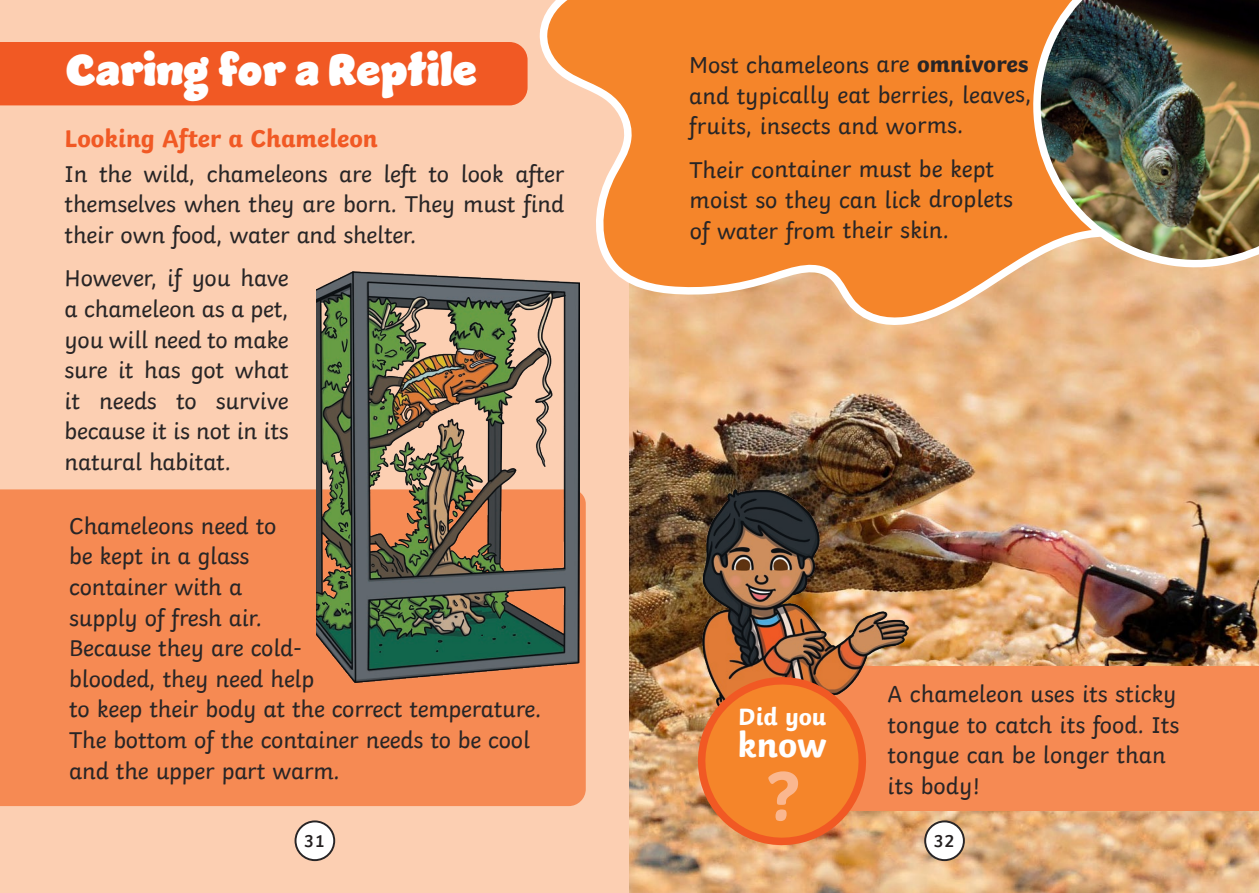
<style>
.page{position:relative;width:1259px;height:893px;background:#fff}
.page>*{position:absolute;margin:0;border:0;box-sizing:border-box;transform-origin:0 0}
.t1{font:700 72.3px "Twinkl";color:#fab78f}
.t2{font:45px "Jumble";color:#fff}
.t3{font:700 36.3px "Twinkl";color:#fff}
.Coloured_Question{font:700 25.5px "Twinkl";color:#f15924}
.t4{font:700 24.9px "Twinkl";color:#fff}
.Body_Copy_No_Baselin{font:24px/30.6px "Twinkl";letter-spacing:-.01em;color:#282526}
.t5{font:600 18px "Twinkl";color:#231f20}
.s1{font-weight:700}
</style>
<div class="page">
<div style="left:0;top:1px;width:629px;height:892px;background:#fccfb2"></div>
<div style="left:0;top:489px;width:586px;height:317px;background:#f68a53"></div>
<img style="left:629px;top:274px;width:630px;height:619px">
<img style="left:316px;top:272px;width:264px;height:410px">
<div style="left:0;top:42px;width:527px;height:63px;background:#f15924"></div>
<svg style="left:537px;top:0;width:683px;height:332px;background:#f2974d"></svg>
<img style="left:1018px;top:0;width:241px;height:274px">
<div style="left:738px;top:666px;width:521px;height:145px;background:#f68a53"></div>
<img style="left:698px;top:489px;width:210px;height:183px">
<svg style="left:693px;top:672px;width:177px;height:178px;background:#ec8338"></svg>
<div style="left:295px;top:821px;width:39px;height:39px;background:#fff;border-radius:50%"></div>
<div style="left:294px;top:820px;width:41px;height:41px;border:2px solid #282526;border-radius:50%"></div>
<div style="left:925px;top:821px;width:39px;height:39px;background:#fff;border-radius:50%"></div>
<div style="left:924px;top:820px;width:41px;height:41px;border:2px solid #282526;border-radius:50%"></div>
<p class="t2" style="left:66px;top:37px;width:413px">Caring for a Reptile</p>
<p class="Coloured_Question" style="left:65px;top:117px;width:315px">Looking After a Chameleon</p>
<p class="Body_Copy_No_Baselin" style="left:65px;top:156px;width:501px;text-align:justify">In the wild, chameleons are left to look after themselves when they are born. They must find their own food, water and shelter.</p>
<p class="Body_Copy_No_Baselin" style="left:65px;top:261px;width:226px;text-align:justify">However, if you have a chameleon as a pet, you will need to make sure it has got what it needs to survive because it is not in its natural habitat.</p>
<p class="Body_Copy_No_Baselin" style="left:69px;top:508px;width:473px">Chameleons need to<br>be kept in a glass<br>container with a<br>supply of fresh air.<br>Because they are cold-<br>blooded, they need help<br>to keep their body at the correct temperature.<br>The bottom of the container needs to be cool and the upper part warm.</p>
<p class="Body_Copy_No_Baselin" style="left:689px;top:47px;width:344px">Most chameleons are <span class="s1">omnivores </span>and typically eat berries, leaves, fruits, insects and worms.</p>
<p class="Body_Copy_No_Baselin" style="left:689px;top:152px;width:325px">Their container must be kept moist so they can lick droplets of water from their skin.</p>
<p class="t4" style="left:738px;top:696px;width:90px">Did you</p>
<p class="t3" style="left:737px;top:715px;width:91px">know</p>
<p class="t1" style="left:765px;top:736px;width:36px">?</p>
<p class="Body_Copy_No_Baselin" style="left:887px;top:677px;width:293px">A chameleon uses its sticky tongue to catch its food. Its tongue can be longer than its body!</p>
<p class="t5" style="left:304px;top:826px;width:23px">31</p>
<p class="t5" style="left:933px;top:826px;width:23px">32</p>
</div>
